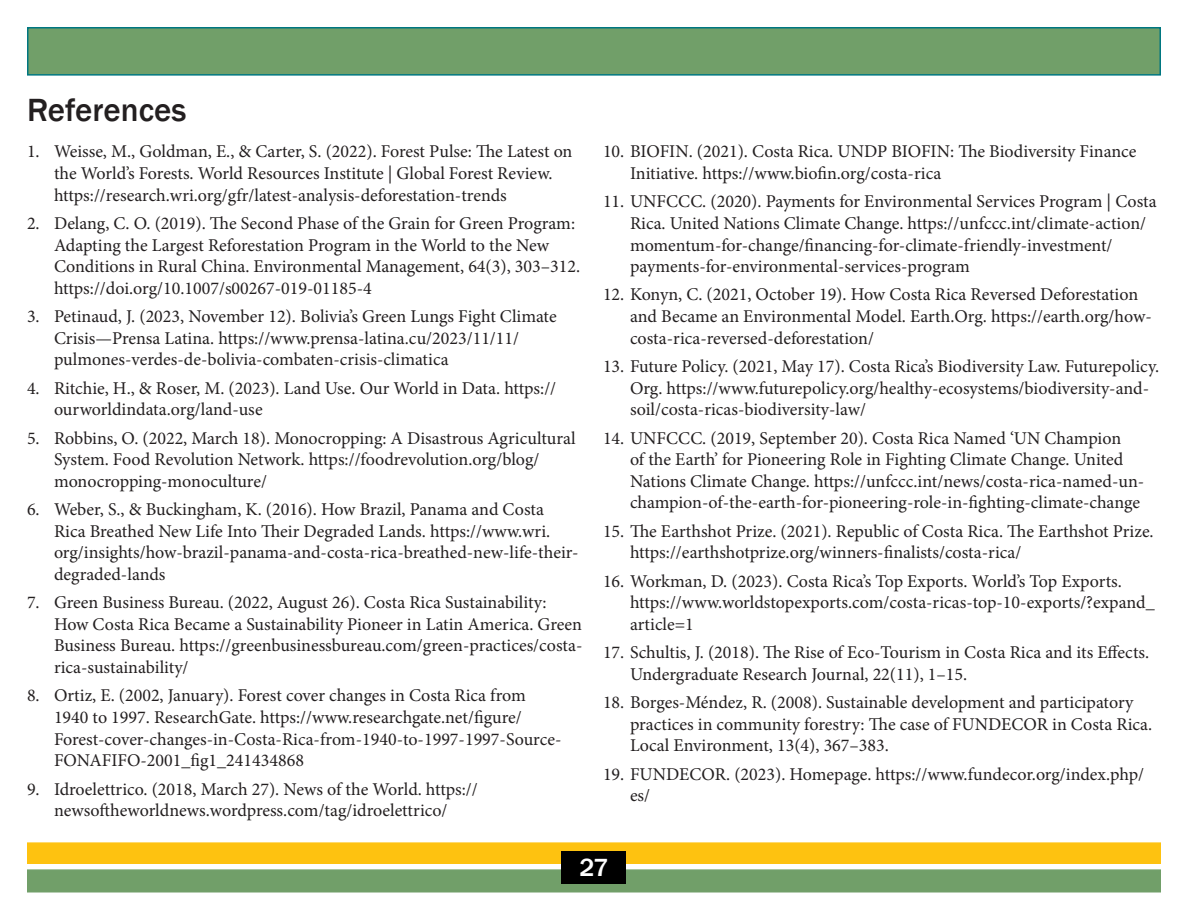
<style>
.page{position:relative;width:1188px;height:918px;background:#fff}
.page>*{position:absolute;margin:0;border:0;box-sizing:border-box;transform-origin:0 0}
.t1{font:500 33px "Franklin Gothic";color:#231f20}
.t2{font:500 25.5px "Franklin Gothic";color:#fff}
.t3{font:18px/21.6px "Minion Pro";color:#231f20}
</style>
<div class="page">
<div style="left:27px;top:869px;width:1134px;height:23px;background:#719f69;border:2px solid #719f69"></div>
<div style="left:27px;top:27px;width:1134px;height:49px;background:#719f69;border:2px solid #007781"></div>
<div style="left:27px;top:842px;width:1134px;height:22px;background:#fec210;border:2px solid #fec210"></div>
<div style="left:562px;top:851px;width:64px;height:33px;background:#000"></div>
<p class="t1" style="left:27px;top:90px;width:161px">References</p>
<p class="t3" style="left:54px;top:141px;width:520px;text-indent:-27px">1. Weisse, M., Goldman, E., &amp; Carter, S. (2022). Forest Pulse: The Latest on the World’s Forests. World Resources Institute | Global Forest Review. https://research.wri.org/gfr/latest-analysis-deforestation-trends</p>
<p class="t3" style="left:54px;top:212px;width:528px;text-indent:-27px">2. Delang, C. O. (2019). The Second Phase of the Grain for Green Program:<br>Adapting the Largest Reforestation Program in the World to the New Conditions in Rural China. Environmental Management, 64(3), 303–312. https://doi.org/10.1007/s00267-019-01185-4</p>
<p class="t3" style="left:54px;top:306px;width:504px;text-indent:-27px">3. Petinaud, J. (2023, November 12). Bolivia’s Green Lungs Fight Climate<br>Crisis—Prensa Latina. https://www.prensa-latina.cu/2023/11/11/ pulmones-verdes-de-bolivia-combaten-crisis-climatica</p>
<p class="t3" style="left:54px;top:377px;width:504px;text-indent:-27px">4. Ritchie, H., &amp; Roser, M. (2023). Land Use. Our World in Data. https:// ourworldindata.org/land-use</p>
<p class="t3" style="left:54px;top:427px;width:523px;text-indent:-27px">5. Robbins, O. (2022, March 18). Monocropping: A Disastrous Agricultural<br>System. Food Revolution Network. https://foodrevolution.org/blog/ monocropping-monoculture/</p>
<p class="t3" style="left:54px;top:499px;width:526px;text-indent:-27px">6. Weber, S., &amp; Buckingham, K. (2016). How Brazil, Panama and Costa Rica Breathed New Life Into Their Degraded Lands. https://www.wri. org/insights/how-brazil-panama-and-costa-rica-breathed-new-life-their&shy;degraded-lands</p>
<p class="t3" style="left:54px;top:592px;width:530px;text-indent:-27px">7. Green Business Bureau. (2022, August 26). Costa Rica Sustainability:<br>How Costa Rica Became a Sustainability Pioneer in Latin America. Green Business Bureau. https://greenbusinessbureau.com/green-practices/costa&shy;rica-sustainability/</p>
<p class="t3" style="left:54px;top:685px;width:509px;text-indent:-27px">8. Ortiz, E. (2002, January). Forest cover changes in Costa Rica from 1940 to 1997. ResearchGate. https://www.researchgate.net/figure/ Forest-cover-changes-in-Costa-Rica-from-1940-to-1997-1997-Source-FONAFIFO-2001_fig1_241434868</p>
<p class="t3" style="left:27px;top:778px;width:452px;text-align:center">9. Idroelettrico. (2018, March 27). News of the World. https:// newsoftheworldnews.wordpress.com/tag/idroelettrico/</p>
<p class="t3" style="left:630px;top:141px;width:508px;text-indent:-27px">10. BIOFIN. (2021). Costa Rica. UNDP BIOFIN: The Biodiversity Finance<br>Initiative. https://www.biofin.org/costa-rica</p>
<p class="t3" style="left:630px;top:191px;width:528px;text-indent:-27px">11. UNFCCC. (2020). Payments for Environmental Services Program | Costa Rica. United Nations Climate Change. https://unfccc.int/climate-action/ momentum-for-change/financing-for-climate-friendly-investment/ payments-for-environmental-services-program</p>
<p class="t3" style="left:630px;top:284px;width:523px;text-indent:-27px">12. Konyn, C. (2021, October 19). How Costa Rica Reversed Deforestation and Became an Environmental Model. Earth.Org. https://earth.org/how&shy;costa-rica-reversed-deforestation/</p>
<p class="t3" style="left:630px;top:356px;width:531px;text-indent:-27px">13. Future Policy. (2021, May 17). Costa Rica’s Biodiversity Law. Futurepolicy.<br>Org. https://www.futurepolicy.org/healthy-ecosystems/biodiversity-and&shy;soil/costa-ricas-biodiversity-law/</p>
<p class="t3" style="left:630px;top:427px;width:516px;text-indent:-27px">14. UNFCCC. (2019, September 20). Costa Rica Named ‘UN Champion<br>of the Earth’ for Pioneering Role in Fighting Climate Change. United Nations Climate Change. https://unfccc.int/news/costa-rica-named-un&shy;champion-of-the-earth-for-pioneering-role-in-fighting-climate-change</p>
<p class="t3" style="left:630px;top:520px;width:525px;text-indent:-27px">15. The Earthshot Prize. (2021). Republic of Costa Rica. The Earthshot Prize. https://earthshotprize.org/winners-finalists/costa-rica/</p>
<p class="t3" style="left:630px;top:570px;width:526px;text-indent:-27px">16. Workman, D. (2023). Costa Rica’s Top Exports. World’s Top Exports. https://www.worldstopexports.com/costa-ricas-top-10-exports/?expand_ article=1</p>
<p class="t3" style="left:630px;top:642px;width:521px;text-indent:-27px">17. Schultis, J. (2018). The Rise of Eco-Tourism in Costa Rica and its Effects.<br>Undergraduate Research Journal, 22(11), 1–15.</p>
<p class="t3" style="left:630px;top:692px;width:524px;text-indent:-27px">18. Borges-Méndez, R. (2008). Sustainable development and participatory practices in community forestry: The case of FUNDECOR in Costa Rica.<br>Local Environment, 13(4), 367–383.</p>
<p class="t3" style="left:630px;top:763px;width:516px;text-indent:-27px">19. FUNDECOR. (2023). Homepage. https://www.fundecor.org/index.php/ es/</p>
<p class="t2" style="left:579px;top:852px;width:31px">27</p>
</div>
